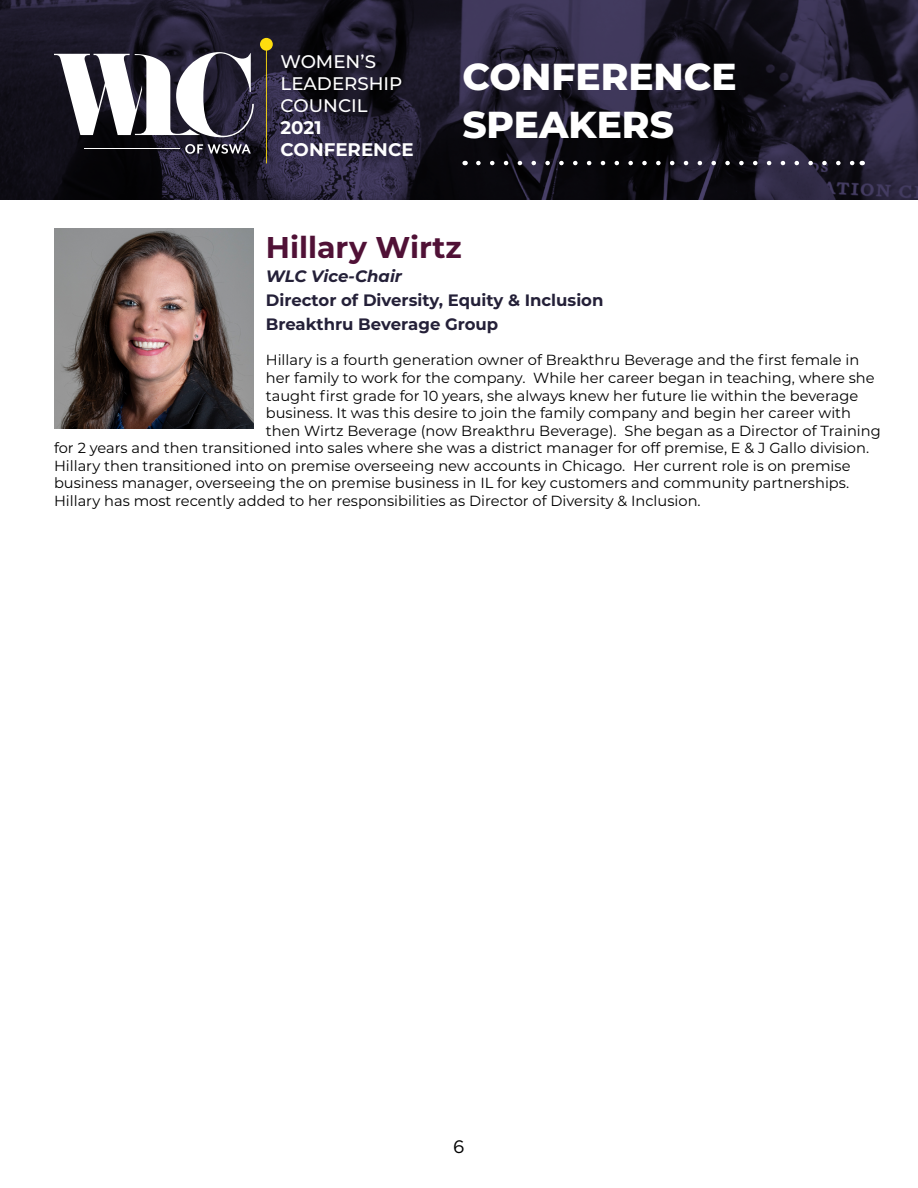
<style>
.page{position:relative;width:918px;height:1188px;background:#fff}
.page>*{position:absolute;margin:0;border:0;box-sizing:border-box;transform-origin:0 0}
.t1{font:800 37.5px/48px "Montserrat";color:#fff}
.t2{font:700 30px "Montserrat";color:#501136}
.t3{font:500 18.3px/21.9px "Montserrat";color:#fff}
.t4{font:700 18.3px/21.9px "Montserrat";color:#fff}
.t5{font:18px "Gotham";color:#000}
.t6{font:700 16.5px/24px "Montserrat";color:#242038}
.t7{font:italic 700 16.5px "Montserrat";color:#242038}
.t8{font:14.7px "Montserrat";color:#000}
</style>
<div class="page">
<img style="left:54px;top:229px;width:200px;height:200px">
<img style="left:0;top:0;width:918px;height:200px">
<hr style="left:85px;top:149px;width:95px;height:1px;background:#fff">
<svg style="left:54px;top:52px;width:200px;height:85px"></svg>
<svg style="left:185px;top:144px;width:66px;height:10px"></svg>
<div style="left:260px;top:38px;width:13px;height:13px;background:#fedd0e;border-radius:6px"></div>
<svg style="left:478px;top:161px;width:377px;height:4px"></svg>
<p class="t3" style="left:281px;top:50px;width:123px">WOMEN’S<br>LEADERSHIP<br>COUNCIL</p>
<p class="t4" style="left:281px;top:116px;width:135px">2021<br>CONFERENCE</p>
<h1 class="t1" style="left:462px;top:51px;width:276px">CONFERENCE<br>SPEAKERS</h1>
<h2 class="t2" style="left:266px;top:226px;width:198px">Hillary Wirtz</h2>
<p class="t7" style="left:266px;top:264px;width:138px">WLC Vice-Chair</p>
<p class="t6" style="left:266px;top:287px;width:339px">Director of Diversity, Equity &amp; Inclusion<br>Breakthru Beverage Group</p>
<p class="t8" style="left:266px;top:350px;width:595px">Hillary is a fourth generation owner of Breakthru Beverage and the first female in</p>
<p class="t8" style="left:266px;top:368px;width:610px">her family to work for the company. While her career began in teaching, where she</p>
<p class="t8" style="left:266px;top:385px;width:594px">taught first grade for 10 years, she always knew her future lie within the beverage</p>
<p class="t8" style="left:266px;top:403px;width:587px">business. It was this desire to join the family company and begin her career with</p>
<p class="t8" style="left:266px;top:420px;width:617px">then Wirtz Beverage (now Breakthru Beverage). She began as a Director of Training</p>
<p class="t8" style="left:54px;top:438px;width:817px">for 2 years and then transitioned into sales where she was a district manager for off premise, E &amp; J Gallo division.</p>
<p class="t8" style="left:54px;top:455px;width:798px">Hillary then transitioned into on premise overseeing new accounts in Chicago. Her current role is on premise</p>
<p class="t8" style="left:54px;top:473px;width:797px">business manager, overseeing the on premise business in IL for key customers and community partnerships.</p>
<p class="t8" style="left:54px;top:491px;width:648px">Hillary has most recently added to her responsibilities as Director of Diversity &amp; Inclusion.</p>
<p class="t5" style="left:453px;top:1135px;width:13px">6</p>
</div>
